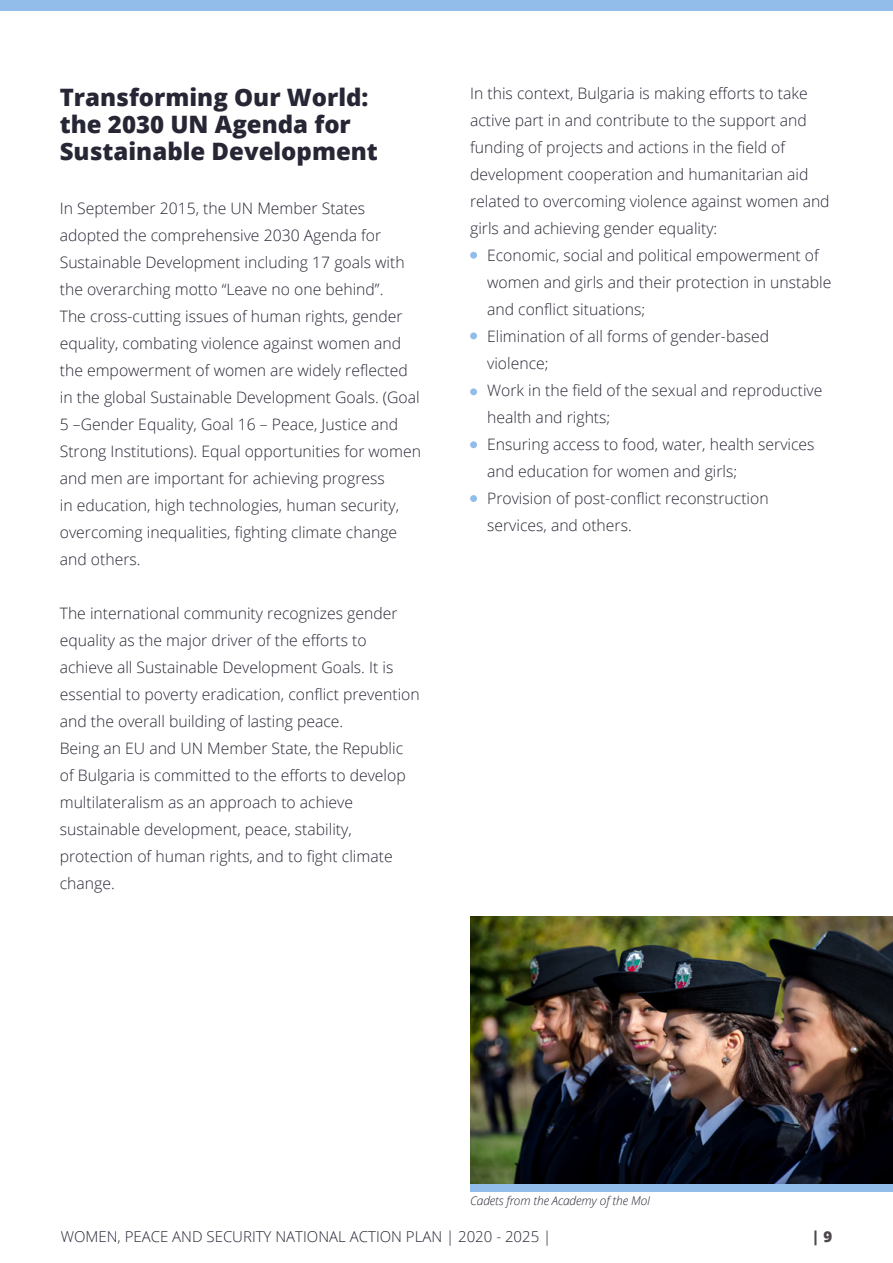
<style>
.page{position:relative;width:893px;height:1263px;background:#fff}
.page>*{position:absolute;margin:0;border:0;box-sizing:border-box;transform-origin:0 0}
.t1{font:800 24px/27px "Open Sans";color:#272635}
.t2{font:300 15.75px/27px "Open Sans";color:#272635}
.t3{font:300 15px "Open Sans";color:#272635}
.t4{font:800 15px "Open Sans";color:#4e484d}
.t5{font:italic 300 12px "Open Sans";letter-spacing:-.01em;color:#272635}
</style>
<div class="page">
<div style="left:0;top:0;width:893px;height:11px;background:#92bcea"></div>
<div style="left:470px;top:252px;width:7px;height:7px;background:#92bcea;border-radius:50%"></div>
<div style="left:470px;top:332px;width:7px;height:7px;background:#92bcea;border-radius:50%"></div>
<div style="left:470px;top:388px;width:7px;height:7px;background:#92bcea;border-radius:50%"></div>
<div style="left:470px;top:441px;width:7px;height:7px;background:#92bcea;border-radius:50%"></div>
<div style="left:470px;top:495px;width:7px;height:7px;background:#92bcea;border-radius:50%"></div>
<div style="left:470px;top:1184px;width:423px;height:8px;background:#92bcea"></div>
<img style="left:470px;top:916px;width:423px;height:268px">
<h1 class="t1" style="left:60px;top:82px;width:320px">Transforming Our World: the 2030 UN Agenda for<br>Sustainable Development</h1>
<p class="t2" style="left:60px;top:194px;width:363px">In September 2015, the UN Member States adopted the comprehensive 2030 Agenda for Sustainable Development including 17 goals with the overarching motto “Leave no one behind”.<br>The cross-cutting issues of human rights, gender equality, combating violence against women and the empowerment of women are widely reflected in the global Sustainable Development Goals. (Goal 5 –Gender Equality, Goal 16 – Peace, Justice and Strong Institutions). Equal opportunities for women and men are important for achieving progress<br>in education, high technologies, human security, overcoming inequalities, fighting climate change and others.</p>
<p class="t2" style="left:60px;top:599px;width:361px">The international community recognizes gender equality as the major driver of the efforts to achieve all Sustainable Development Goals. It is essential to poverty eradication, conflict prevention and the overall building of lasting peace.<br>Being an EU and UN Member State, the Republic of Bulgaria is committed to the efforts to develop multilateralism as an approach to achieve sustainable development, peace, stability, protection of human rights, and to fight climate change.</p>
<p class="t2" style="left:470px;top:80px;width:361px">In this context, Bulgaria is making efforts to take active part in and contribute to the support and funding of projects and actions in the field of development cooperation and humanitarian aid related to overcoming violence against women and girls and achieving gender equality:</p>
<p class="t2" style="left:487px;top:242px;width:346px">Economic, social and political empowerment of women and girls and their protection in unstable and conflict situations;<br>Elimination of all forms of gender-based violence;<br>Work in the field of the sexual and reproductive health and rights;<br>Ensuring access to food, water, health services and education for women and girls;<br>Provision of post-conflict reconstruction services, and others.</p>
<p class="t5" style="left:470px;top:1193px;width:181px">Cadets from the Academy of the MoI</p>
<p class="t3" style="left:61px;top:1227px;width:492px">WOMEN, PEACE AND SECURITY NATIONAL ACTION PLAN | 2020 - 2025 |</p>
<p class="t4" style="left:812px;top:1225px;width:22px">| 9</p>
</div>
